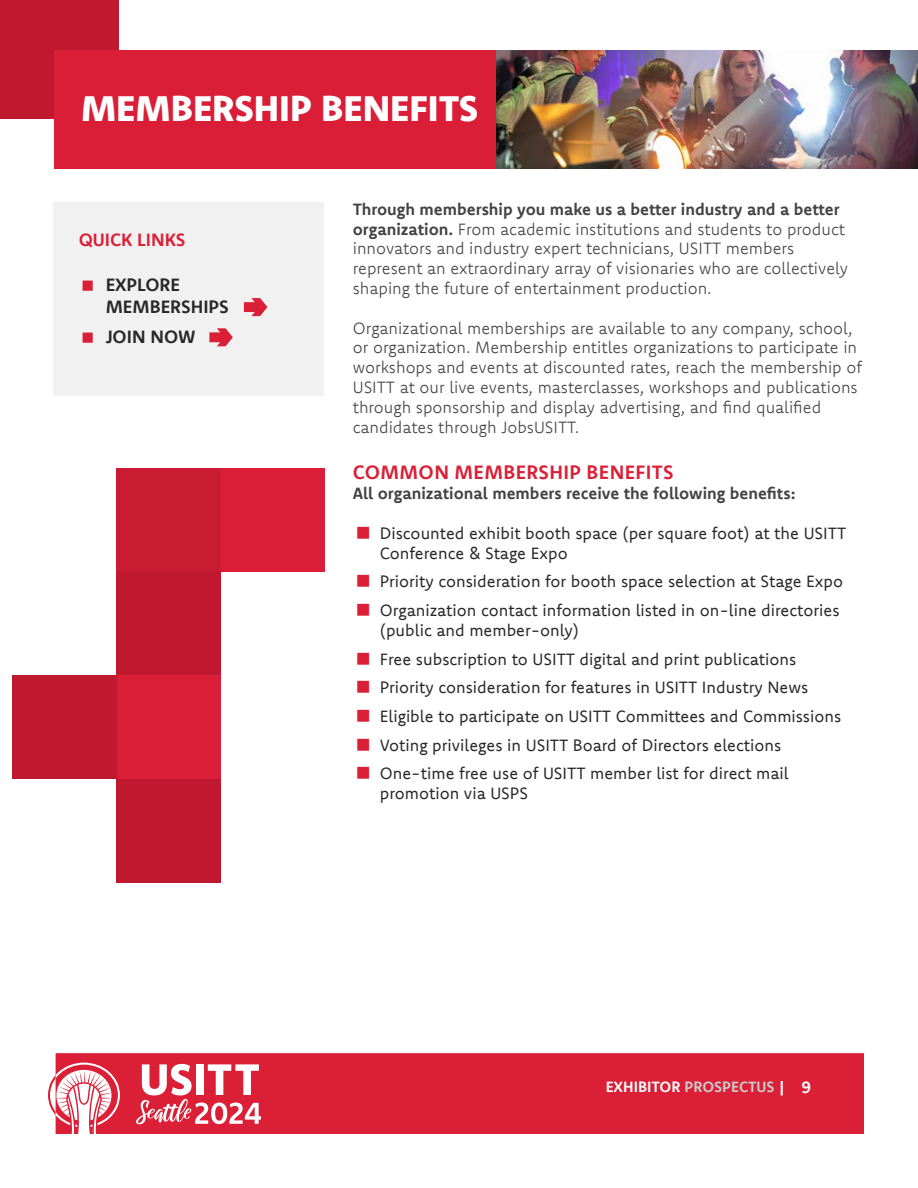
<style>
.page{position:relative;width:918px;height:1188px;background:#fff}
.page>*{position:absolute;margin:0;border:0;box-sizing:border-box;transform-origin:0 0}
.t1{font:800 36px "Komet";color:#fff}
.t2{font:700 19.5px "Komet";letter-spacing:.02em;color:#db1f36}
.t3{font:700 18px/21.6px "Komet";color:#292829}
.t4{font:700 18px "Komet";color:#db1f36}
.t5{font:300 16.5px/19.8px "Komet";color:#434345}
.t6{font:16.5px/28.7px "Komet";color:#292829}
.t7{font:700 16.5px "Komet";color:#434345}
.t8{font:700 15px "Komet";color:#fff}
.s1{font-weight:700}
.s2{color:#ccc}
.s3{font-size:16.5px}
</style>
<div class="page">
<div style="left:56px;top:1053px;width:808px;height:81px;background:#db1f36"></div>
<svg style="left:48px;top:1063px;width:72px;height:71px"></svg>
<svg style="left:136px;top:1064px;width:125px;height:60px"></svg>
<div style="left:53px;top:202px;width:270px;height:194px;background:#f1f1f2"></div>
<img style="left:496px;top:50px;width:422px;height:119px">
<div style="left:0;top:0;width:118px;height:119px;background:#c0192f"></div>
<div style="left:54px;top:50px;width:442px;height:119px;background:#da1e37"></div>
<svg style="left:244px;top:298px;width:23px;height:18px"></svg>
<svg style="left:209px;top:328px;width:24px;height:18px"></svg>
<div style="left:221px;top:468px;width:104px;height:104px;background:#da1e37"></div>
<div style="left:116px;top:468px;width:105px;height:104px;background:#c91b32"></div>
<div style="left:116px;top:572px;width:105px;height:103px;background:#c0192f"></div>
<div style="left:116px;top:675px;width:105px;height:104px;background:#da1e37"></div>
<div style="left:12px;top:675px;width:104px;height:104px;background:#c0192f"></div>
<div style="left:116px;top:779px;width:105px;height:104px;background:#c0192f"></div>
<h1 class="t1" style="left:81px;top:85px;width:399px">MEMBERSHIP BENEFITS</h1>
<p class="t4" style="left:79px;top:228px;width:108px">QUICK LINKS</p>
<p class="t3" style="left:106px;top:273px;width:125px">EXPLORE<br>MEMBERSHIPS</p>
<p class="t3" style="left:106px;top:326px;width:91px">JOIN NOW</p>
<p class="t5" style="left:353px;top:199px;width:497px"><span class="s1">Through membership you make us a better industry and a better organization.</span> From academic institutions and students to product innovators and industry expert technicians, USITT members represent an extraordinary array of visionaries who are collectively shaping the future of entertainment production.</p>
<p class="t5" style="left:353px;top:318px;width:511px">Organizational memberships are available to any company, school, or organization. Membership entitles organizations to participate in workshops and events at discounted rates, reach the membership of USITT at our live events, masterclasses, workshops and publications through sponsorship and display advertising, and find qualified candidates through JobsUSITT.</p>
<p class="t2" style="left:353px;top:460px;width:322px">COMMON MEMBERSHIP BENEFITS</p>
<p class="t7" style="left:353px;top:483px;width:444px">All organizational members receive the following benefits:</p>
<p class="t6" style="left:380px;top:523px;width:468px;line-height:19.8px">Discounted exhibit booth space (per square foot) at the USITT<br>Conference &amp; Stage Expo</p>
<p class="t6" style="left:380px;top:567px;width:465px">Priority consideration for booth space selection at Stage Expo<br>Organization contact information listed in on-line directories</p>
<p class="t6" style="left:380px;top:615px;width:463px">(public and member-only)<br>Free subscription to USITT digital and print publications Priority consideration for features in USITT Industry News Eligible to participate on USITT Committees and Commissions Voting privileges in USITT Board of Directors elections One-time free use of USITT member list for direct mail</p>
<p class="t6" style="left:380px;top:779px;width:150px">promotion via USPS</p>
<p class="t8" style="left:606px;top:1077px;width:207px">EXHIBITOR <span class="s2">PROSPECTUS</span> | <span class="s3">9</span></p>
</div>
